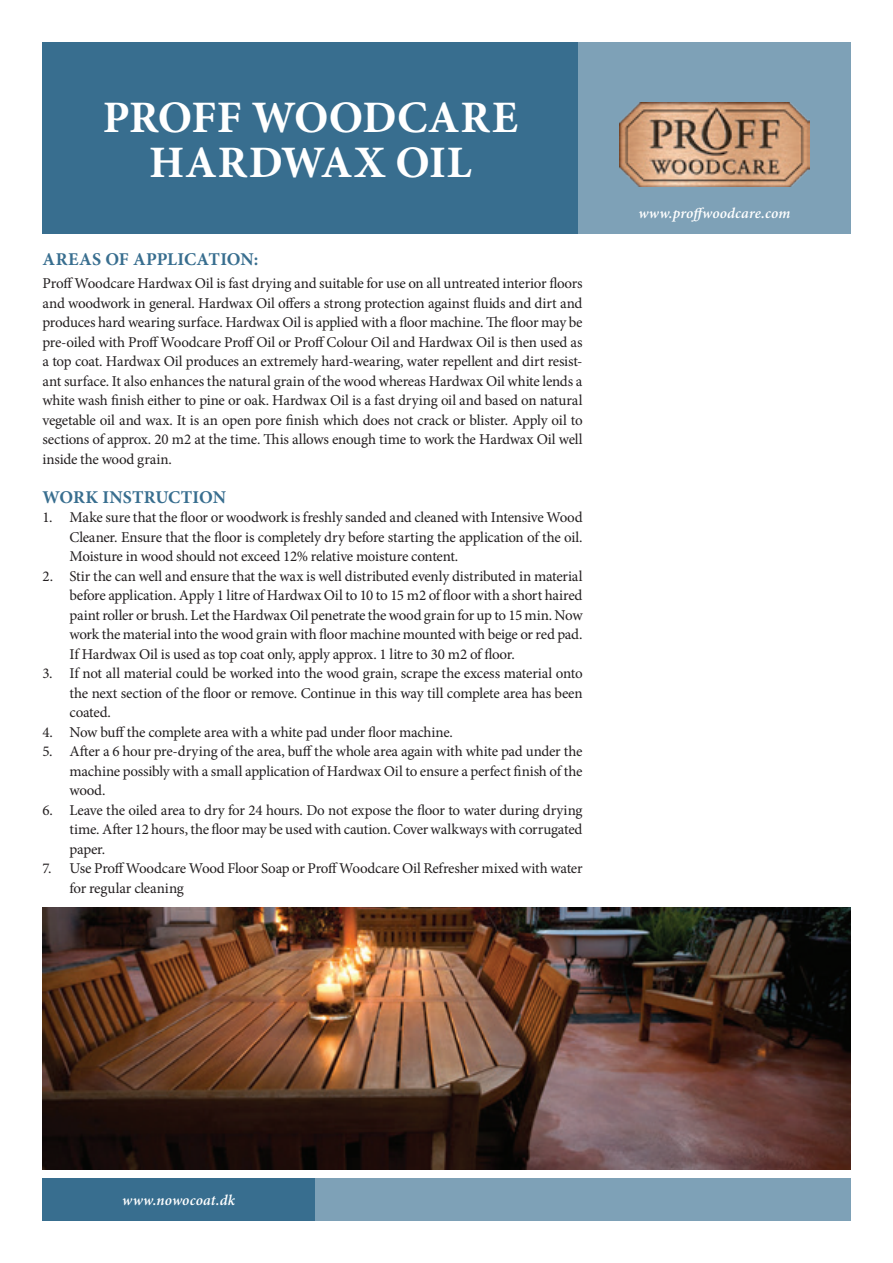
<style>
.page{position:relative;width:893px;height:1263px;background:#fff}
.page>*{position:absolute;margin:0;border:0;box-sizing:border-box;transform-origin:0 0}
.t1{font:700 45px/45px "Minion Pro";letter-spacing:.005em;color:#fff;text-align:center}
.t2{font:700 18px "Minion Pro";letter-spacing:.005em;color:#386e8f}
.t3{font:15px/19.5px "Minion Pro";letter-spacing:-.015em;color:#231f20;text-align:justify}
.t4{font:italic 600 15px "Minion Pro";letter-spacing:.01em;color:#fff}
</style>
<div class="page">
<div style="left:43px;top:43px;width:535px;height:191px;background:#386e8f"></div>
<div style="left:578px;top:43px;width:272px;height:191px;background:#7ea1b7"></div>
<div style="left:315px;top:1178px;width:535px;height:42px;background:#7ea1b7"></div>
<div style="left:43px;top:1178px;width:272px;height:42px;background:#386e8f"></div>
<img style="left:620px;top:102px;width:189px;height:85px">
<img style="left:43px;top:908px;width:807px;height:261px">
<h1 class="t1" style="left:103px;top:95px;width:416px">PROFF WOODCARE<br>HARDWAX OIL</h1>
<p class="t2" style="left:43px;top:246px;width:217px">AREAS OF APPLICATION:</p>
<p class="t3" style="left:43px;top:274px;width:542px">Proff Woodcare Hardwax Oil is fast drying and suitable for use on all untreated interior floors and woodwork in general. Hardwax Oil offers a strong protection against fluids and dirt and produces hard wearing surface. Hardwax Oil is applied with a floor machine. The floor may be pre-oiled with Proff Woodcare Proff Oil or Proff Colour Oil and Hardwax Oil is then used as a top coat. Hardwax Oil produces an extremely hard-wearing, water repellent and dirt resist&shy;ant surface. It also enhances the natural grain of the wood whereas Hardwax Oil white lends a white wash finish either to pine or oak. Hardwax Oil is a fast drying oil and based on natural vegetable oil and wax. It is an open pore finish which does not crack or blister. Apply oil to sections of approx. 20 m2 at the time. This allows enough time to work the Hardwax Oil well inside the wood grain.</p>
<p class="t2" style="left:43px;top:484px;width:185px">WORK INSTRUCTION</p>
<p class="t3" style="left:70px;top:508px;width:515px;text-indent:-27px">1. Make sure that the floor or woodwork is freshly sanded and cleaned with Intensive Wood Cleaner. Ensure that the floor is completely dry before starting the application of the oil.<br>Moisture in wood should not exceed 12% relative moisture content.</p>
<p class="t3" style="left:70px;top:566px;width:515px;text-indent:-27px">2. Stir the can well and ensure that the wax is well distributed evenly distributed in material before application. Apply 1 litre of Hardwax Oil to 10 to 15 m2 of floor with a short haired paint roller or brush. Let the Hardwax Oil penetrate the wood grain for up to 15 min. Now work the material into the wood grain with floor machine mounted with beige or red pad.<br>If Hardwax Oil is used as top coat only, apply approx. 1 litre to 30 m2 of floor.</p>
<p class="t3" style="left:70px;top:664px;width:515px;text-indent:-27px">3. If not all material could be worked into the wood grain, scrape the excess material onto the next section of the floor or remove. Continue in this way till complete area has been coated.</p>
<p class="t3" style="left:43px;top:722px;width:412px">4. Now buff the complete area with a white pad under floor machine.</p>
<p class="t3" style="left:70px;top:742px;width:514px;text-indent:-27px">5. After a 6 hour pre-drying of the area, buff the whole area again with white pad under the machine possibly with a small application of Hardwax Oil to ensure a perfect finish of the wood.</p>
<p class="t3" style="left:70px;top:800px;width:515px;text-indent:-27px">6. Leave the oiled area to dry for 24 hours. Do not expose the floor to water during drying time. After 12 hours, the floor may be used with caution. Cover walkways with corrugated paper.</p>
<p class="t3" style="left:70px;top:859px;width:515px;text-indent:-27px">7. Use Proff Woodcare Wood Floor Soap or Proff Woodcare Oil Refresher mixed with water for regular cleaning</p>
<p class="t4" style="left:638px;top:203px;width:154px">www.proffwoodcare.com</p>
<p class="t4" style="left:122px;top:1189px;width:114px">www.nowocoat.dk</p>
</div>
